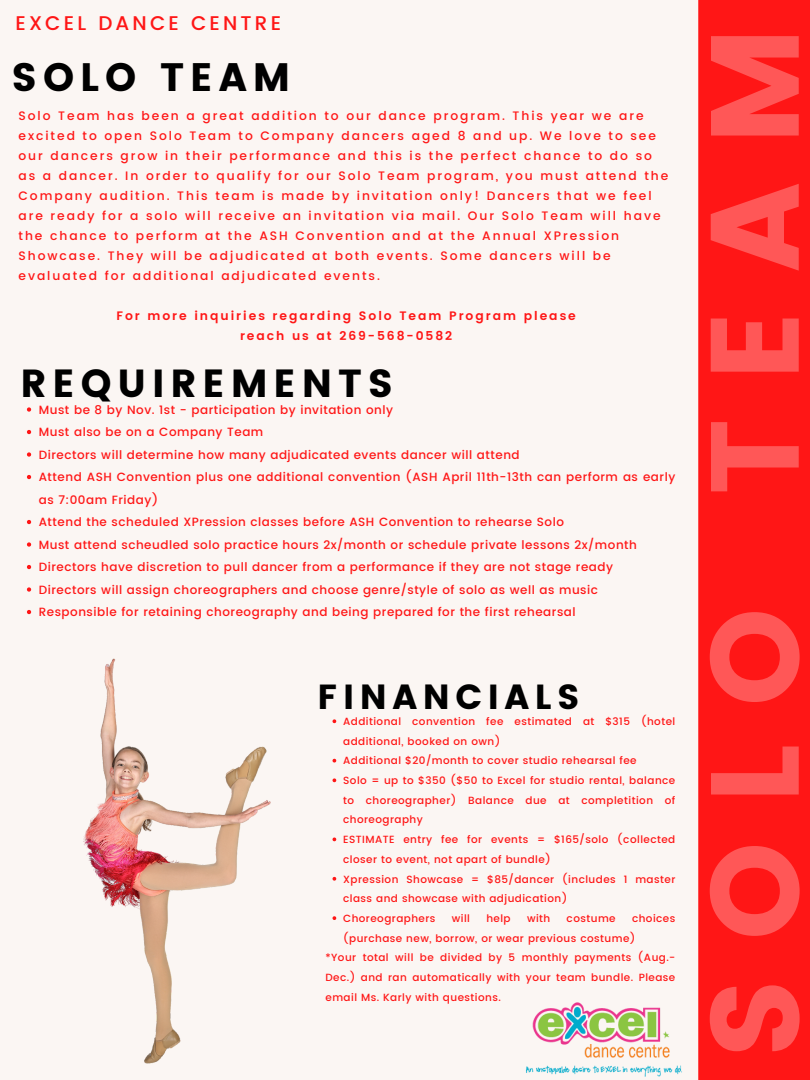
<style>
.page{position:relative;width:810px;height:1080px;background:#fbf6f3}
.page>*{position:absolute;margin:0;border:0;box-sizing:border-box;transform-origin:0 0}
.t1{font:125px "Poppins";letter-spacing:.3em;color:#ff5757}
.t2{font:39.62px "Poppins";letter-spacing:.15em;color:#000}
.t3{font:39.12px "Poppins";letter-spacing:.15em;color:#000}
.t4{font:34.81px "Poppins";letter-spacing:.16em;color:#000}
.t5{font:500 19.81px "Poppins";letter-spacing:.16em;color:#ff1616}
.t6{font:500 12.25px/20px "Poppins";letter-spacing:.16em;color:#ff1616}
.t7{font:600 12.25px/20px "Poppins";letter-spacing:.16em;color:#ff1616;text-align:center}
.t8{font:500 11.94px/22.5px "Poppins";letter-spacing:.045em;color:#ff1616}
.t9{font:500 10.44px/19.7px "Poppins";letter-spacing:.045em;color:#ff1616}
</style>
<div class="page">
<div style="left:698px;top:0;width:112px;height:1080px;background:#ff1616"></div>
<img style="left:83px;top:658px;width:254px;height:406px">
<svg style="left:27px;top:407px;width:4px;height:5px"></svg>
<svg style="left:27px;top:430px;width:4px;height:4px"></svg>
<svg style="left:27px;top:452px;width:4px;height:5px"></svg>
<svg style="left:27px;top:475px;width:4px;height:4px"></svg>
<svg style="left:27px;top:520px;width:4px;height:4px"></svg>
<svg style="left:27px;top:542px;width:4px;height:5px"></svg>
<svg style="left:27px;top:565px;width:4px;height:4px"></svg>
<svg style="left:27px;top:587px;width:4px;height:5px"></svg>
<svg style="left:27px;top:610px;width:4px;height:4px"></svg>
<svg style="left:333px;top:719px;width:3px;height:4px"></svg>
<svg style="left:333px;top:759px;width:3px;height:4px"></svg>
<svg style="left:333px;top:778px;width:3px;height:4px"></svg>
<svg style="left:333px;top:877px;width:3px;height:4px"></svg>
<svg style="left:333px;top:916px;width:3px;height:4px"></svg>
<img style="left:526px;top:1002px;width:156px;height:75px">
<h3 class="t5" style="left:16px;top:11px;width:267px">EXCEL DANCE CENTRE</h3>
<h2 class="t2" style="left:11px;top:54px;width:280px">SOLO TEAM</h2>
<p class="t6" style="left:18px;top:106px;width:651px">Solo Team has been a great addition to our dance program. This year we are excited to open Solo Team to Company dancers aged 8 and up. We love to see our dancers grow in their performance and this is the perfect chance to do so as a dancer. In order to qualify for our Solo Team program, you must attend the Company audition. This team is made by invitation only! Dancers that we feel are ready for a solo will receive an invitation via mail. Our Solo Team will have the chance to perform at the ASH Convention and at the Annual XPression Showcase. They will be adjudicated at both events. Some dancers will be evaluated for additional adjudicated events.</p>
<p class="t7" style="left:116px;top:306px;width:461px">For more inquiries regarding Solo Team Program please reach us at 269-568-0582</p>
<h3 class="t3" style="left:20px;top:361px;width:374px">REQUIREMENTS</h3>
<p class="t8" style="left:39px;top:399px;width:638px">Must be 8 by Nov. 1st - participation by invitation only<br>Must also be on a Company Team<br>Directors will determine how many adjudicated events dancer will attend<br>Attend ASH Convention plus one additional convention (ASH April 11th-13th can perform as early as 7:00am Friday)<br>Attend the scheduled XPression classes before ASH Convention to rehearse Solo<br>Must attend scheudled solo practice hours 2x/month or schedule private lessons 2x/month Directors have discretion to pull dancer from a performance if they are not stage ready<br>Directors will assign choreographers and choose genre/style of solo as well as music Responsible for retaining choreography and being prepared for the first rehearsal</p>
<h3 class="t4" style="left:318px;top:677px;width:264px">FINANCIALS</h3>
<p class="t9" style="left:343px;top:712px;width:334px">Additional convention fee estimated at $315 (hotel additional, booked on own)<br>Additional $20/month to cover studio rehearsal fee<br>Solo = up to $350 ($50 to Excel for studio rental, balance to choreographer) Balance due at completition of choreography<br>ESTIMATE entry fee for events = $165/solo (collected closer to event, not apart of bundle)<br>Xpression Showcase = $85/dancer (includes 1 master class and showcase with adjudication)<br>Choreographers</p>
<p class="t9" style="left:452px;top:908px;width:20px">will</p>
<p class="t9" style="left:486px;top:908px;width:26px">help</p>
<p class="t9" style="left:527px;top:908px;width:25px">with</p>
<p class="t9" style="left:567px;top:908px;width:51px">costume</p>
<p class="t9" style="left:632px;top:908px;width:45px">choices</p>
<p class="t9" style="left:343px;top:928px;width:294px">(purchase new, borrow, or wear previous costume)</p>
<p class="t9" style="left:325px;top:948px;width:351px">*Your total will be divided by 5 monthly payments (Aug.-</p>
<p class="t9" style="left:325px;top:968px;width:351px">Dec.) and ran automatically with your team bundle. Please</p>
<p class="t9" style="left:325px;top:987px;width:177px">email Ms. Karly with questions.</p>
<h1 class="t1" style="left:682px;top:1059px;width:1033px;rotate:-90deg">SOLO TEAM</h1>
</div>
